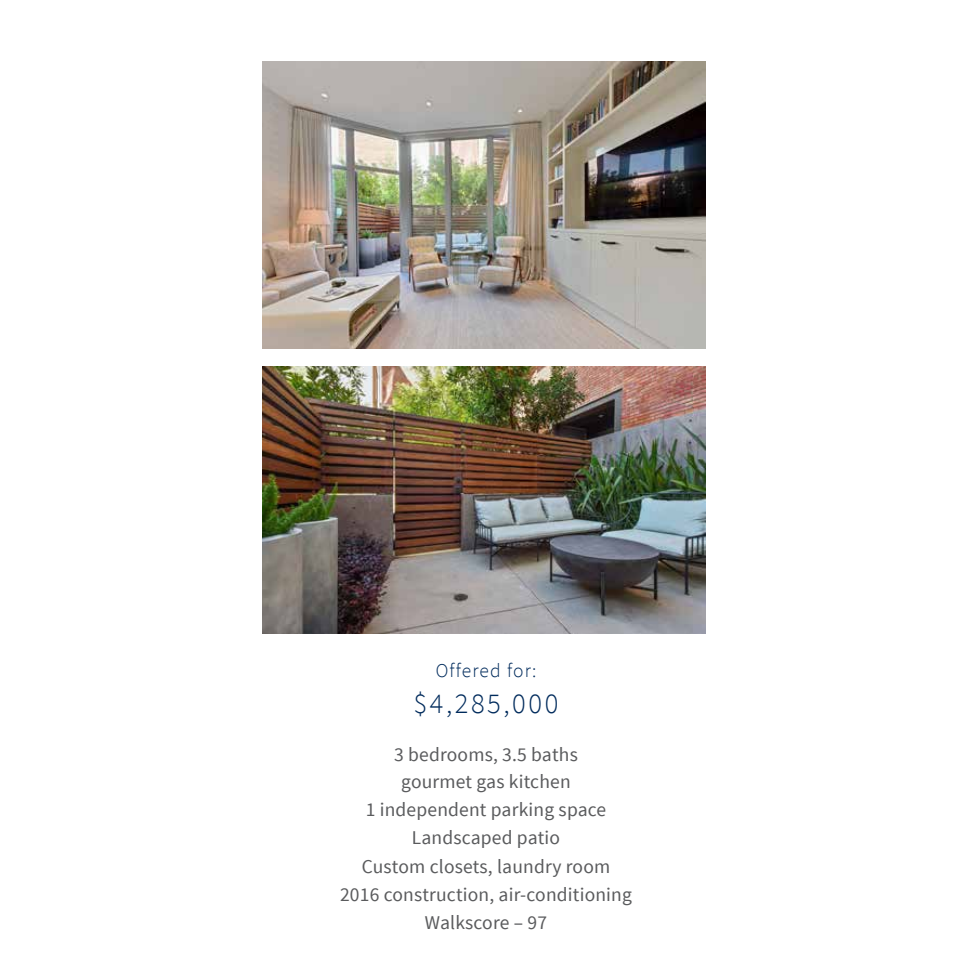
<style>
.page{position:relative;width:972px;height:972px;background:#fff}
.page>*{position:absolute;margin:0;border:0;box-sizing:border-box;transform-origin:0 0}
.t1{font:300 28.5px "Source Sans Pro";letter-spacing:.09em;color:#002b5c}
.t2{font:19.5px/27.9px "Source Sans Pro";letter-spacing:.01em;color:#5a5b5d;text-align:center}
.t3{font:300 19.5px "Source Sans Pro";letter-spacing:.06em;color:#002b5c}
</style>
<div class="page">
<img style="left:263px;top:62px;width:442px;height:287px">
<img style="left:263px;top:366px;width:442px;height:268px">
<p class="t3" style="left:436px;top:659px;width:102px">Offered for:</p>
<h1 class="t1" style="left:414px;top:687px;width:146px">$4,285,000</h1>
<p class="t2" style="left:340px;top:741px;width:293px">3 bedrooms, 3.5 baths<br>gourmet gas kitchen<br>1 independent parking space<br>Landscaped patio<br>Custom closets, laundry room<br>2016 construction, air-conditioning<br>Walkscore – 97</p>
</div>
